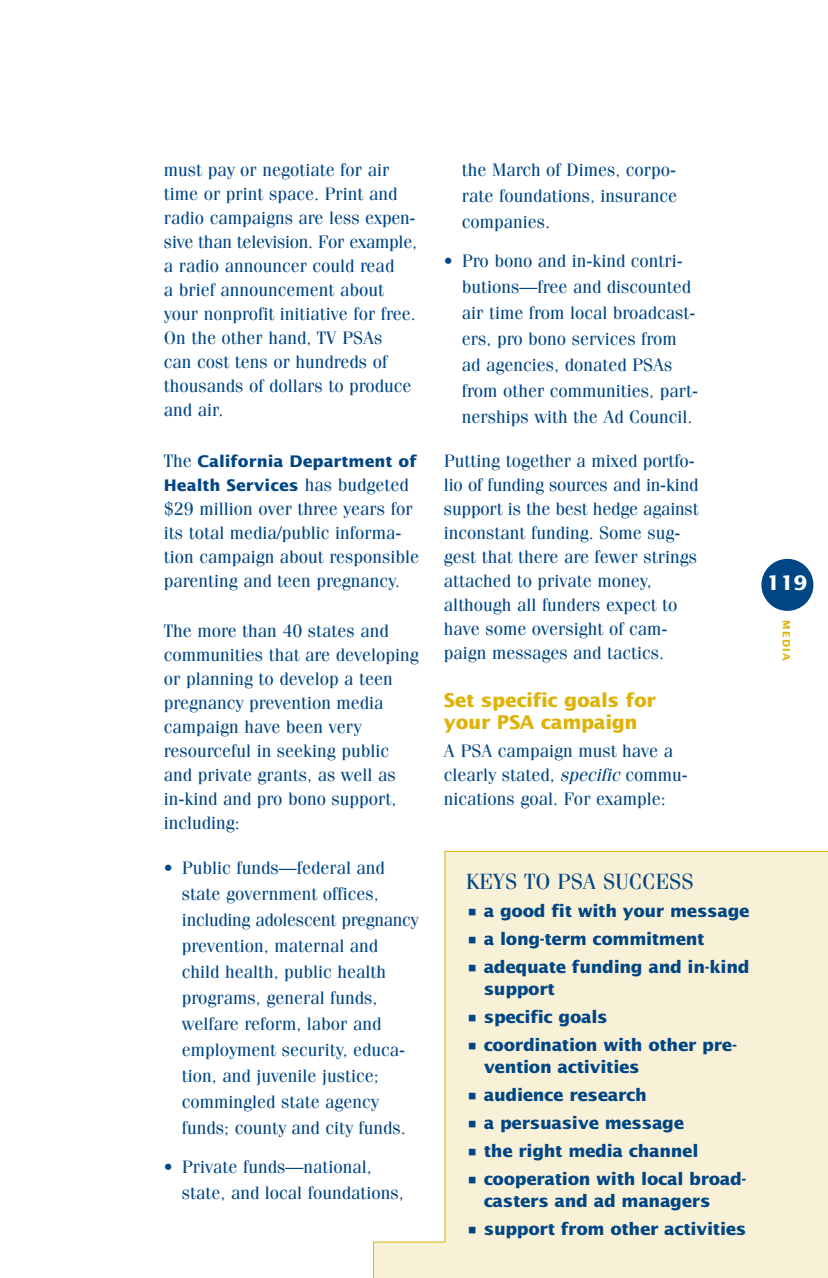
<style>
.page{position:relative;width:828px;height:1278px;background:#fff}
.page>*{position:absolute;margin:0;border:0;box-sizing:border-box;transform-origin:0 0}
.t1{font:22px "Fenice";color:#004684}
.t2{font:700 20px "Lucida Sans";color:#fff}
.t3{font:700 19px/22px "Lucida Sans";letter-spacing:-.02em;color:#deb308}
.t4{font:18px/24px "Fenice";color:#004684}
.t5{font:700 17px/22px "Lucida Sans";letter-spacing:-.02em;color:#004684}
.t6{font:700 16px/24px "Lucida Sans";color:#004684}
.t7{font:700 10px "Lucida Sans";letter-spacing:.135em;color:#deb308}
.s1{font-family:"Fenice";font-weight:400;font-size:18px}
.s2{font-style:italic}
</style>
<div class="page">
<div style="left:761px;top:559px;width:52px;height:52px;background:#004684;border-radius:50%"></div>
<svg style="left:373px;top:850px;width:455px;height:428px;background:#f9f2db"></svg>
<p class="t4" style="left:164px;top:160px;width:255px">must pay or negotiate for air time or print space. Print and radio campaigns are less expen&shy;sive than television. For example, a radio announcer could read<br>a brief announcement about your nonprofit initiative for free.<br>On the other hand, TV PSAs<br>can cost tens or hundreds of thousands of dollars to produce and air.</p>
<p class="t6" style="left:164px;top:450px;width:254px"><span class="s1">The</span> California Department of<br>Health Services <span class="s1">has budgeted</span></p>
<p class="t4" style="left:164px;top:498px;width:257px">$29 million over three years for its total media/public informa&shy;tion campaign about responsible parenting and teen pregnancy.</p>
<p class="t4" style="left:164px;top:620px;width:256px">The more than 40 states and communities that are developing or planning to develop a teen pregnancy prevention media campaign have been very resourceful in seeking public and private grants, as well as in-kind and pro bono support, including:</p>
<p class="t4" style="left:182px;top:856px;width:238px;line-height:26px;text-indent:-18px">• Public funds—federal and state government offices, including adolescent pregnancy prevention, maternal and child health, public health programs, general funds, welfare reform, labor and employment security, educa&shy;tion, and juvenile justice; commingled state agency funds; county and city funds.</p>
<p class="t4" style="left:182px;top:1155px;width:223px;line-height:26px;text-indent:-18px">• Private funds—national, state, and local foundations,</p>
<p class="t4" style="left:462px;top:159px;width:217px;line-height:26px;text-align:justify">the March of Dimes, corpo&shy;rate foundations, insurance companies.</p>
<p class="t4" style="left:462px;top:250px;width:238px;line-height:26px;text-indent:-18px">• Pro bono and in-kind contri&shy;butions—free and discounted air time from local broadcast&shy;ers, pro bono services from ad agencies, donated PSAs from other communities, part&shy;nerships with the Ad Council.</p>
<p class="t4" style="left:444px;top:450px;width:256px">Putting together a mixed portfo&shy;lio of funding sources and in-kind support is the best hedge against inconstant funding. Some sug&shy;gest that there are fewer strings attached to private money, although all funders expect to have some oversight of cam&shy;paign messages and tactics.</p>
<p class="t3" style="left:444px;top:690px;width:213px">Set specific goals for your PSA campaign</p>
<p class="t4" style="left:444px;top:740px;width:245px">A PSA campaign must have a clearly stated, <span class="s2">specific</span> commu&shy;nications goal. For example:</p>
<p class="t2" style="left:767px;top:575px;width:42px">119</p>
<p class="t7" style="left:790px;top:620px;width:42px;rotate:90deg">MEDIA</p>
<p class="t1" style="left:466px;top:874px;width:229px">KEYS TO PSA SUCCESS</p>
<p class="t5" style="left:466px;top:901px;width:285px">• a good fit with your message</p>
<p class="t5" style="left:466px;top:929px;width:240px">• a long-term commitment</p>
<p class="t5" style="left:484px;top:957px;width:267px;text-indent:-17px">• adequate funding and in-kind support</p>
<p class="t5" style="left:466px;top:1007px;width:143px">• specific goals</p>
<p class="t5" style="left:484px;top:1035px;width:255px;text-indent:-17px">• coordination with other pre&shy;vention activities</p>
<p class="t5" style="left:466px;top:1085px;width:182px">• audience research</p>
<p class="t5" style="left:466px;top:1113px;width:219px">• a persuasive message</p>
<p class="t5" style="left:466px;top:1141px;width:234px">• the right media channel</p>
<p class="t5" style="left:484px;top:1169px;width:264px;text-indent:-17px">• cooperation with local broad&shy;casters and ad managers</p>
<p class="t5" style="left:466px;top:1219px;width:282px">• support from other activities</p>
</div>
